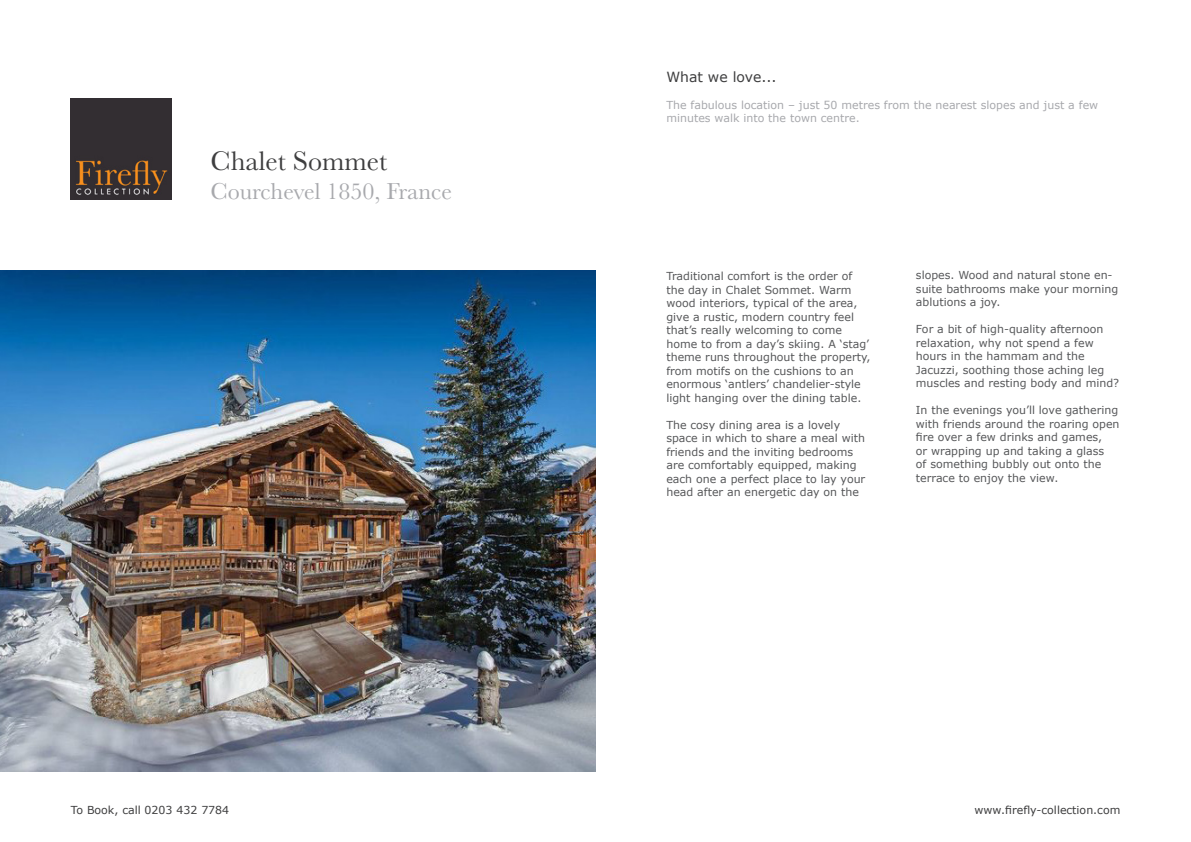
<style>
.page{position:relative;width:1191px;height:842px;background:#fff}
.page>*{position:absolute;margin:0;border:0;box-sizing:border-box;transform-origin:0 0}
.t1{font:28px "Baskerville";color:#3e3e3f}
.t2{font:24px "Baskerville";color:#a8a9ad}
.t3{font:14px "Verdana";color:#3e3e3f}
.t4{font:11px/13.5px "Verdana";color:#57585a}
.t5{font:11px/13.5px "Verdana";color:#a8a9ad}
.t6{font:11px "Verdana";color:#3e3e3f}
</style>
<div class="page">
<img style="left:71px;top:99px;width:101px;height:101px">
<img style="left:0;top:271px;width:595px;height:500px">
<p class="t1" style="left:210px;top:143px;width:178px">Chalet Sommet</p>
<p class="t2" style="left:210px;top:176px;width:243px">Courchevel 1850, France</p>
<p class="t6" style="left:71px;top:802px;width:160px">To Book, call 0203 432 7784</p>
<p class="t3" style="left:666px;top:68px;width:112px">What we love...</p>
<p class="t5" style="left:666px;top:98px;width:433px">The fabulous location – just 50 metres from the nearest slopes and just a few minutes walk into the town centre.</p>
<p class="t4" style="left:666px;top:269px;width:206px">Traditional comfort is the order of the day in Chalet Sommet. Warm wood interiors, typical of the area, give a rustic, modern country feel that’s really welcoming to come home to from a day’s skiing. A ‘stag’ theme runs throughout the property, from motifs on the cushions to an enormous ‘antlers’ chandelier-style light hanging over the dining table.</p>
<p class="t4" style="left:666px;top:418px;width:200px">The cosy dining area is a lovely space in which to share a meal with friends and the inviting bedrooms are comfortably equipped, making each one a perfect place to lay your head after an energetic day on the</p>
<p class="t4" style="left:916px;top:269px;width:204px">slopes. Wood and natural stone en&shy;suite bathrooms make your morning ablutions a joy.</p>
<p class="t4" style="left:916px;top:323px;width:205px">For a bit of high-quality afternoon relaxation, why not spend a few hours in the hammam and the<br>Jacuzzi, soothing those aching leg muscles and resting body and mind?</p>
<p class="t4" style="left:916px;top:404px;width:205px">In the evenings you’ll love gathering with friends around the roaring open fire over a few drinks and games,<br>or wrapping up and taking a glass<br>of something bubbly out onto the terrace to enjoy the view.</p>
<p class="t6" style="left:974px;top:802px;width:147px">www.firefly-collection.com</p>
</div>
